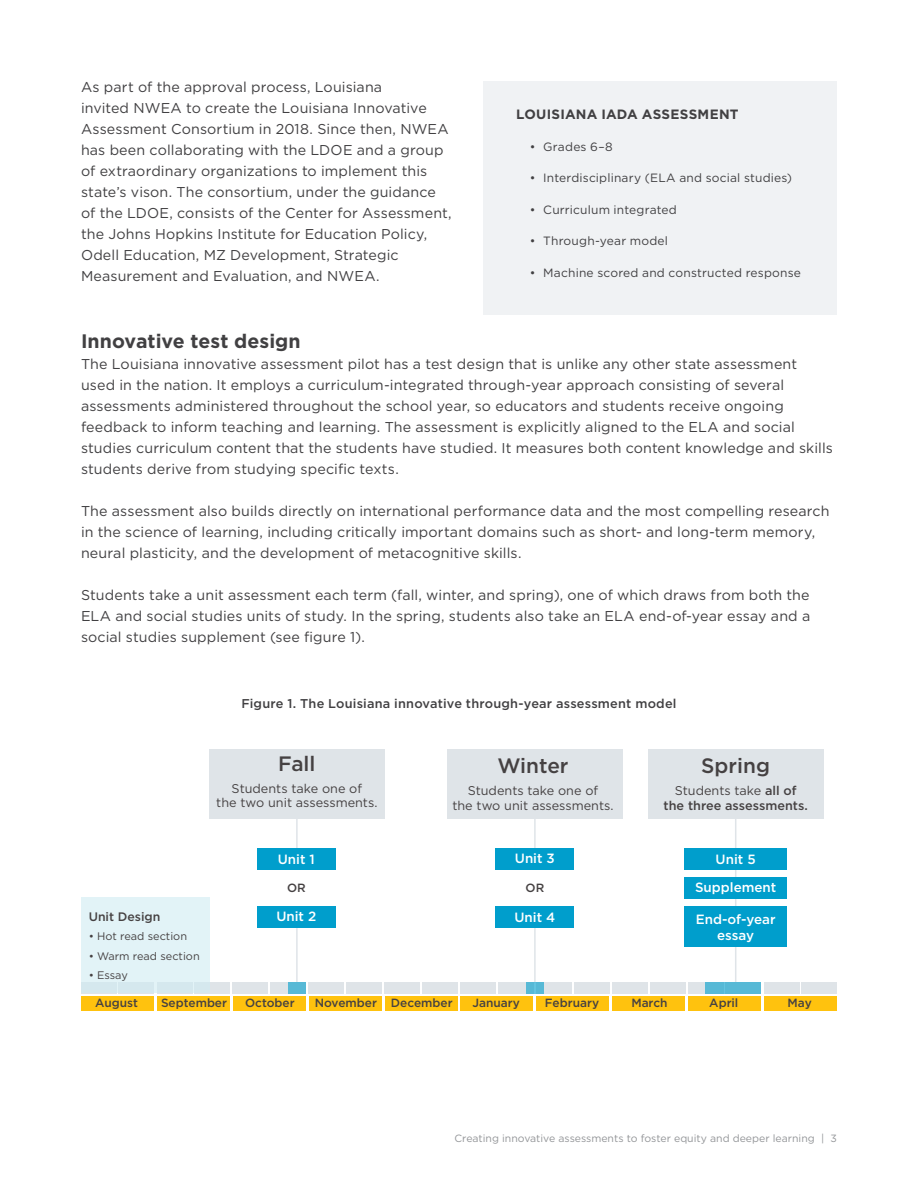
<style>
.page{position:relative;width:918px;height:1188px;background:#fff}
.page>*{position:absolute;margin:0;border:0;box-sizing:border-box;transform-origin:0 0}
.t1{font:500 20.85px "Gotham";color:#454142}
.t2{font:700 19.5px "Gotham";color:#414042}
.t3{font:14.25px/21px "Gotham";letter-spacing:.01em;color:#414042}
.t4{font:700 13.5px "Gotham";letter-spacing:.015em;color:#414042}
.t5{font:500 13.35px/28.8px "Gotham";color:#fff;text-align:center}
.t6{font:500 12.75px "Gotham";letter-spacing:.015em;color:#414042}
.t7{font:12.6px/14.9px "Gotham";color:#454142;text-align:center}
.t8{font:500 12.6px/14.9px "Gotham";color:#454142;text-align:center}
.t9{font:500 12.3px "Gotham";color:#454142}
.t10{font:12px "Gotham";letter-spacing:.015em;color:#414042}
.t11{font:500 11.85px "Gotham";color:#454142}
.t12{font:10.95px "Gotham";color:#454142}
.t13{font:10.5px "Gotham";color:#939598}
.s1{font-weight:400}
</style>
<div class="page">
<div style="left:484px;top:81px;width:353px;height:233px;background:#f0f2f4"></div>
<hr style="left:534px;top:811px;width:2px;height:42px;background:#dfe4e8">
<hr style="left:735px;top:817px;width:1px;height:167px;background:#dfe4e8">
<hr style="left:534px;top:911px;width:2px;height:71px;background:#dfe4e8">
<hr style="left:296px;top:811px;width:2px;height:42px;background:#dfe4e8">
<hr style="left:296px;top:911px;width:2px;height:71px;background:#dfe4e8">
<div style="left:81px;top:983px;width:35px;height:11px;background:#d5e8ee"></div>
<div style="left:119px;top:983px;width:35px;height:11px;background:#d5e8ee"></div>
<div style="left:81px;top:996px;width:73px;height:15px;background:#ffc20e"></div>
<div style="left:157px;top:983px;width:35px;height:11px;background:#d5e8ee"></div>
<div style="left:195px;top:983px;width:35px;height:11px;background:#dfe4e8"></div>
<div style="left:157px;top:996px;width:73px;height:15px;background:#ffc20e"></div>
<div style="left:233px;top:983px;width:35px;height:11px;background:#dfe4e8"></div>
<div style="left:270px;top:983px;width:36px;height:11px;background:#dfe4e8"></div>
<div style="left:233px;top:996px;width:73px;height:15px;background:#ffc20e"></div>
<div style="left:309px;top:983px;width:35px;height:11px;background:#dfe4e8"></div>
<div style="left:346px;top:983px;width:36px;height:11px;background:#dfe4e8"></div>
<div style="left:309px;top:996px;width:73px;height:15px;background:#ffc20e"></div>
<div style="left:385px;top:983px;width:35px;height:11px;background:#dfe4e8"></div>
<div style="left:422px;top:983px;width:36px;height:11px;background:#dfe4e8"></div>
<div style="left:385px;top:996px;width:73px;height:15px;background:#ffc20e"></div>
<div style="left:460px;top:983px;width:36px;height:11px;background:#dfe4e8"></div>
<div style="left:498px;top:983px;width:35px;height:11px;background:#dfe4e8"></div>
<div style="left:460px;top:996px;width:73px;height:15px;background:#ffc20e"></div>
<div style="left:536px;top:983px;width:36px;height:11px;background:#dfe4e8"></div>
<div style="left:574px;top:983px;width:35px;height:11px;background:#dfe4e8"></div>
<div style="left:536px;top:996px;width:73px;height:15px;background:#ffc20e"></div>
<div style="left:612px;top:983px;width:36px;height:11px;background:#dfe4e8"></div>
<div style="left:650px;top:983px;width:35px;height:11px;background:#dfe4e8"></div>
<div style="left:612px;top:996px;width:73px;height:15px;background:#ffc20e"></div>
<div style="left:688px;top:983px;width:35px;height:11px;background:#dfe4e8"></div>
<div style="left:688px;top:996px;width:73px;height:15px;background:#ffc20e"></div>
<div style="left:764px;top:983px;width:35px;height:11px;background:#dfe4e8"></div>
<div style="left:802px;top:983px;width:35px;height:11px;background:#dfe4e8"></div>
<div style="left:764px;top:996px;width:73px;height:15px;background:#ffc20e"></div>
<div style="left:209px;top:749px;width:176px;height:69px;background:#dfe4e8"></div>
<div style="left:447px;top:749px;width:176px;height:69px;background:#dfe4e8"></div>
<div style="left:648px;top:749px;width:175px;height:69px;background:#dfe4e8"></div>
<div style="left:288px;top:983px;width:18px;height:11px;background:#57b9d6"></div>
<div style="left:257px;top:848px;width:79px;height:21px;background:#009ecc"></div>
<div style="left:257px;top:906px;width:79px;height:21px;background:#009ecc"></div>
<div style="left:496px;top:848px;width:78px;height:21px;background:#009ecc"></div>
<div style="left:496px;top:906px;width:78px;height:21px;background:#009ecc"></div>
<svg style="left:526px;top:983px;width:18px;height:11px"></svg>
<div style="left:706px;top:983px;width:55px;height:11px;background:#57b9d6"></div>
<div style="left:685px;top:848px;width:102px;height:21px;background:#009ecc"></div>
<div style="left:685px;top:877px;width:102px;height:21px;background:#009ecc"></div>
<div style="left:685px;top:906px;width:102px;height:41px;background:#009ecc"></div>
<div style="left:81px;top:897px;width:128px;height:95px;background:linear-gradient(to right,#e1f2f6,#e1f2f6)"></div>
<p class="t3" style="left:81px;top:77px;width:372px">As part of the approval process, Louisiana<br>invited NWEA to create the Louisiana Innovative Assessment Consortium in 2018. Since then, NWEA has been collaborating with the LDOE and a group of extraordinary organizations to implement this state’s vison. The consortium, under the guidance of the LDOE, consists of the Center for Assessment, the Johns Hopkins Institute for Education Policy, Odell Education, MZ Development, Strategic Measurement and Evaluation, and NWEA.</p>
<p class="t4" style="left:516px;top:106px;width:224px">LOUISIANA IADA ASSESSMENT</p>
<p class="t10" style="left:530px;top:139px;width:84px">• Grades 6–8</p>
<p class="t10" style="left:530px;top:170px;width:264px">• Interdisciplinary (ELA and social studies)</p>
<p class="t10" style="left:530px;top:202px;width:149px">• Curriculum integrated</p>
<p class="t10" style="left:530px;top:233px;width:140px">• Through-year model</p>
<p class="t10" style="left:530px;top:265px;width:273px">• Machine scored and constructed response</p>
<h2 class="t2" style="left:81px;top:328px;width:221px">Innovative test design</h2>
<p class="t3" style="left:81px;top:353px;width:753px">The Louisiana innovative assessment pilot has a test design that is unlike any other state assessment used in the nation. It employs a curriculum-integrated through-year approach consisting of several assessments administered throughout the school year, so educators and students receive ongoing feedback to inform teaching and learning. The assessment is explicitly aligned to the ELA and social studies curriculum content that the students have studied. It measures both content knowledge and skills students derive from studying specific texts.</p>
<p class="t3" style="left:81px;top:500px;width:750px">The assessment also builds directly on international performance data and the most compelling research in the science of learning, including critically important domains such as short- and long-term memory, neural plasticity, and the development of metacognitive skills.</p>
<p class="t3" style="left:81px;top:584px;width:731px;text-align:justify">Students take a unit assessment each term (fall, winter, and spring), one of which draws from both the ELA and social studies units of study. In the spring, students also take an ELA end-of-year essay and a social studies supplement (see figure 1).</p>
<p class="t6" style="left:241px;top:696px;width:437px">Figure 1. The Louisiana innovative through-year assessment model</p>
<p class="t9" style="left:89px;top:909px;width:73px">Unit Design</p>
<p class="t12" style="left:89px;top:930px;width:100px">• Hot read section</p>
<p class="t12" style="left:89px;top:949px;width:113px">• Warm read section</p>
<p class="t12" style="left:89px;top:968px;width:41px">• Essay</p>
<h1 class="t1" style="left:278px;top:750px;width:39px">Fall</h1>
<p class="t7" style="left:216px;top:780px;width:163px">Students take one of<br>the two unit assessments.</p>
<h1 class="t1" style="left:497px;top:752px;width:73px">Winter</h1>
<p class="t7" style="left:452px;top:783px;width:163px">Students take one of<br>the two unit assessments.</p>
<p class="t5" style="left:278px;top:844px;width:39px">Unit 1</p>
<p class="t5" style="left:515px;top:844px;width:42px">Unit 3</p>
<p class="t11" style="left:287px;top:881px;width:20px">OR</p>
<p class="t11" style="left:526px;top:881px;width:20px">OR</p>
<h1 class="t1" style="left:701px;top:752px;width:70px">Spring</h1>
<p class="t8" style="left:664px;top:783px;width:146px"><span class="s1">Students take</span> all of the three assessments.</p>
<p class="t5" style="left:695px;top:844px;width:83px">Unit 5<br>Supplement</p>
<p class="t5" style="left:276px;top:902px;width:42px">Unit 2</p>
<p class="t5" style="left:696px;top:911px;width:81px;line-height:16.4px">End-of-year essay</p>
<p class="t5" style="left:514px;top:902px;width:42px">Unit 4</p>
<p class="t11" style="left:95px;top:995px;width:44px">August</p>
<p class="t11" style="left:161px;top:995px;width:68px">September</p>
<p class="t11" style="left:245px;top:995px;width:51px">October</p>
<p class="t11" style="left:315px;top:995px;width:139px">November December</p>
<p class="t11" style="left:472px;top:995px;width:49px">January</p>
<p class="t11" style="left:545px;top:995px;width:56px">February</p>
<p class="t11" style="left:631px;top:995px;width:38px">March</p>
<p class="t11" style="left:709px;top:995px;width:31px">April</p>
<p class="t11" style="left:788px;top:995px;width:26px">May</p>
<p class="t13" style="left:455px;top:1132px;width:384px">Creating innovative assessments to foster equity and deeper learning | 3</p>
</div>
